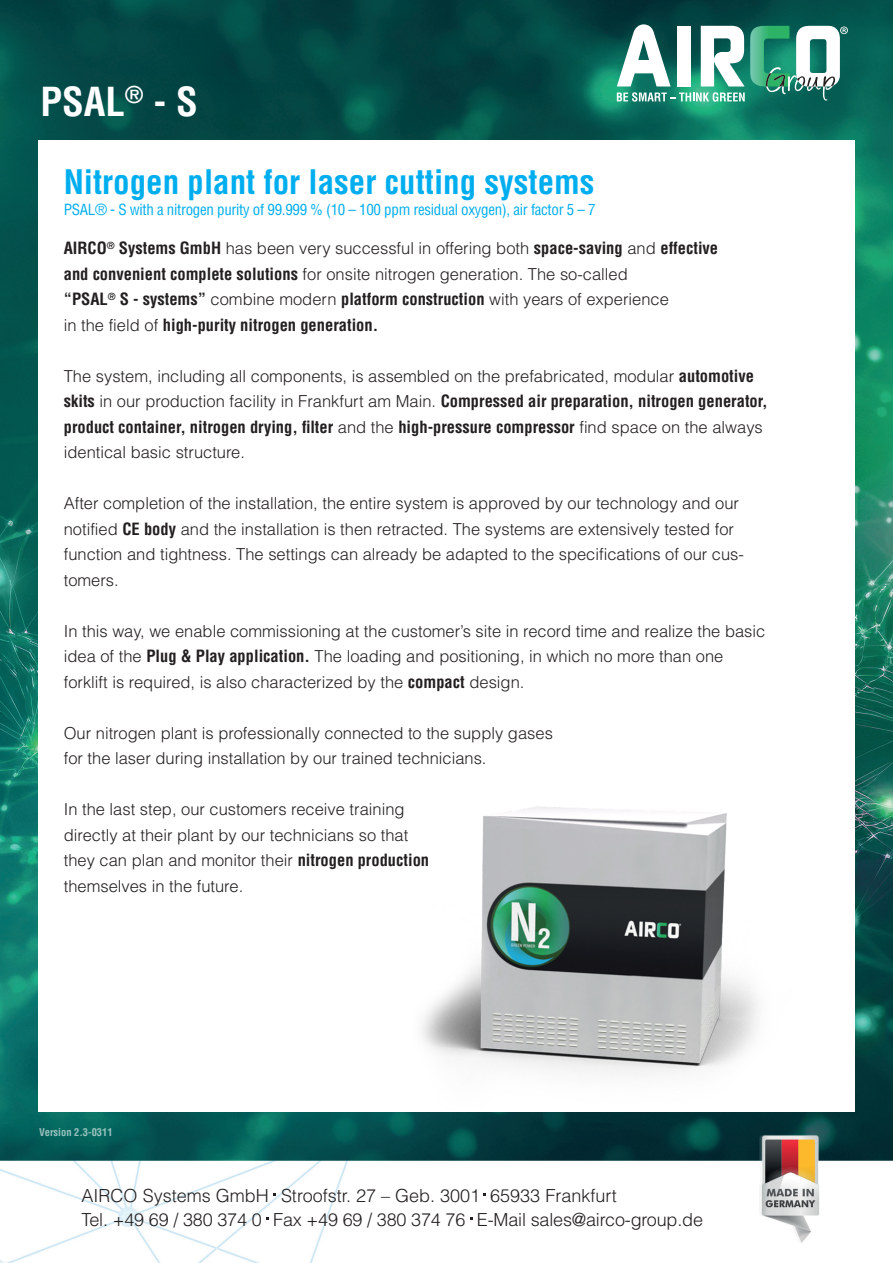
<style>
.page{position:relative;width:893px;height:1263px;background:#fff}
.page>*{position:absolute;margin:0;border:0;box-sizing:border-box;transform-origin:0 0}
.t1{font:700 condensed 39px "Helvetica LT Std";color:#fff}
.t2{font:700 condensed 33px "Helvetica LT Std";color:#00aeef}
.t3{font:300 18px/24px "Helvetica LT Std";color:#231f20}
.t4{font:300 16.5px/25.5px "Helvetica LT Std";color:#231f20}
.t5{font:700 condensed 16.5px/25.5px "Helvetica LT Std";color:#231f20}
.t6{font:condensed 15px "Helvetica LT Std";letter-spacing:-.02em;color:#00aeef}
.t7{font:700 condensed 10.5px "Helvetica LT Std";color:#fff}
.s1{font-weight:300;font-stretch:normal}
.s2{font-weight:700;font-stretch:condensed}
</style>
<div class="page">
<img style="left:0;top:0;width:893px;height:1263px">
<div style="left:38px;top:141px;width:817px;height:971px;background:#fff"></div>
<img style="left:421px;top:806px;width:337px;height:269px">
<img style="left:745px;top:1119px;width:83px;height:131px">
<svg style="left:617px;top:24px;width:231px;height:78px"></svg>
<h1 class="t1" style="left:40px;top:78px;width:159px">PSAL<sup>®</sup> - S</h1>
<h2 class="t2" style="left:64px;top:161px;width:532px">Nitrogen plant for laser cutting systems</h2>
<p class="t6" style="left:64px;top:200px;width:533px">PSAL® - S with a nitrogen purity of 99.999 % (10 – 100 ppm residual oxygen), air factor 5 – 7</p>
<p class="t5" style="left:64px;top:235px;width:656px">AIRCO<sup>®</sup> Systems GmbH <span class="s1">has been very successful in offering both</span> space-saving <span class="s1">and</span> effective and convenient complete solutions <span class="s1">for onsite nitrogen generation. The so-called<br></span>“PSAL<sup>®</sup> S - systems” <span class="s1">combine modern</span> platform construction <span class="s1">with years of experience<br>in the field of</span> high-purity nitrogen generation.</p>
<p class="t4" style="left:64px;top:363px;width:705px">The system, including all components, is assembled on the prefabricated, modular <span class="s2">automotive skits</span> in our production facility in Frankfurt am Main. <span class="s2">Compressed air preparation, nitrogen generator, product container, nitrogen drying, filter</span> and the <span class="s2">high-pressure compressor</span> find space on the always identical basic structure.</p>
<p class="t4" style="left:64px;top:490px;width:682px">After completion of the installation, the entire system is approved by our technology and our notified <span class="s2">CE body</span> and the installation is then retracted. The systems are extensively tested for function and tightness. The settings can already be adapted to the specifications of our cus&shy;tomers.</p>
<p class="t4" style="left:64px;top:618px;width:703px">In this way, we enable commissioning at the customer’s site in record time and realize the basic idea of the <span class="s2">Plug &amp; Play application.</span> The loading and positioning, in which no more than one forklift is required, is also characterized by the <span class="s2">compact</span> design.</p>
<p class="t4" style="left:64px;top:720px;width:491px">Our nitrogen plant is professionally connected to the supply gases for the laser during installation by our trained technicians.</p>
<p class="t4" style="left:64px;top:796px;width:367px">In the last step, our customers receive training directly at their plant by our technicians so that they can plan and monitor their <span class="s2">nitrogen production </span>themselves in the future.</p>
<p class="t7" style="left:39px;top:1126px;width:75px">Version 2.3-0311</p>
<p class="t3" style="left:82px;top:1183px;width:623px">AIRCO Systems GmbH Stroofstr. 27 – Geb. 3001 65933 Frankfurt<br>Tel. +49 69 / 380 374 0 Fax +49 69 / 380 374 76 E-Mail sales@airco-group.de</p>
</div>
